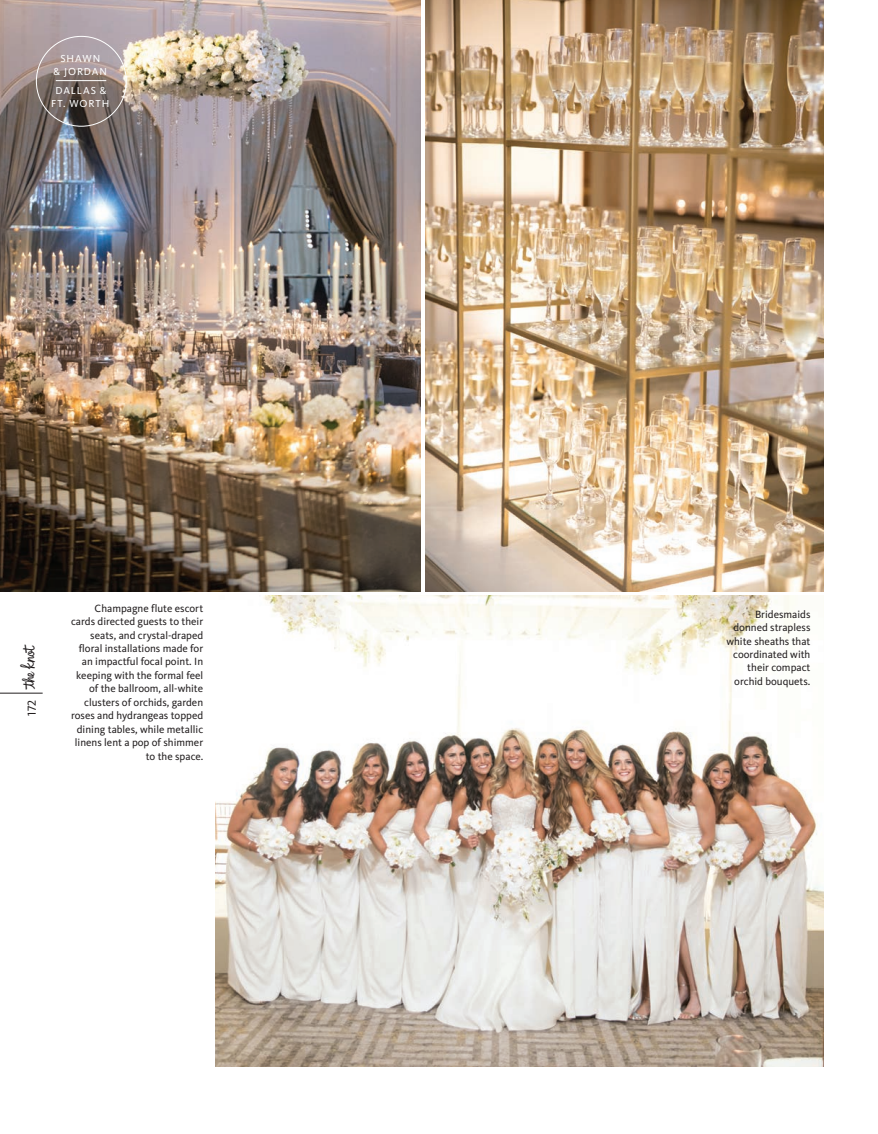
<style>
.page{position:relative;width:878px;height:1134px;background:#fff}
.page>*{position:absolute;margin:0;border:0;box-sizing:border-box;transform-origin:0 0}
.t1{font:18px "The Knot Logo PS Small Below 36 pt";color:#231f20}
.t2{font:12px "Kievit OT";color:#231f20}
.TKR_CAPTION{font:10.8px/13.5px "Kievit OT";color:#231f20;text-align:right}
.TKR_RW_SLUG_market_K{font:10.5px/12.8px "Kievit OT";letter-spacing:.085em;color:#fff;text-align:center}
.TKR_SLUG{font:10.5px/12.8px "Kievit OT";letter-spacing:.09em;color:#fff;text-align:center}
</style>
<div class="page">
<hr style="left:0;top:693px;width:43px;height:1px;background:#231f20">
<img style="left:215px;top:596px;width:609px;height:470px">
<img style="left:425px;top:0;width:399px;height:591px">
<img style="left:0;top:0;width:420px;height:591px">
<hr style="left:56px;top:80px;width:50px;height:1px;background:#fff">
<p class="TKR_SLUG" style="left:53px;top:52px;width:55px">SHAWN<br>&amp; JORDAN</p>
<p class="TKR_RW_SLUG_market_K" style="left:51px;top:85px;width:60px">DALLAS &amp;<br>FT. WORTH</p>
<p class="t1" style="left:18px;top:690px;width:47px;rotate:-90deg">K</p>
<p class="t2" style="left:25px;top:716px;width:17px;rotate:-90deg">172</p>
<p class="TKR_CAPTION" style="left:71px;top:601px;width:134px">Champagne flute escort cards directed guests to their seats, and crystal-draped floral installations made for an impactful focal point. In keeping with the formal feel of the ballroom, all-white clusters of orchids, garden roses and hydrangeas topped dining tables, while metallic linens lent a pop of shimmer to the space.</p>
<p class="TKR_CAPTION" style="left:726px;top:607px;width:85px">Bridesmaids donned strapless white sheaths that coordinated with their compact orchid bouquets.</p>
</div>
